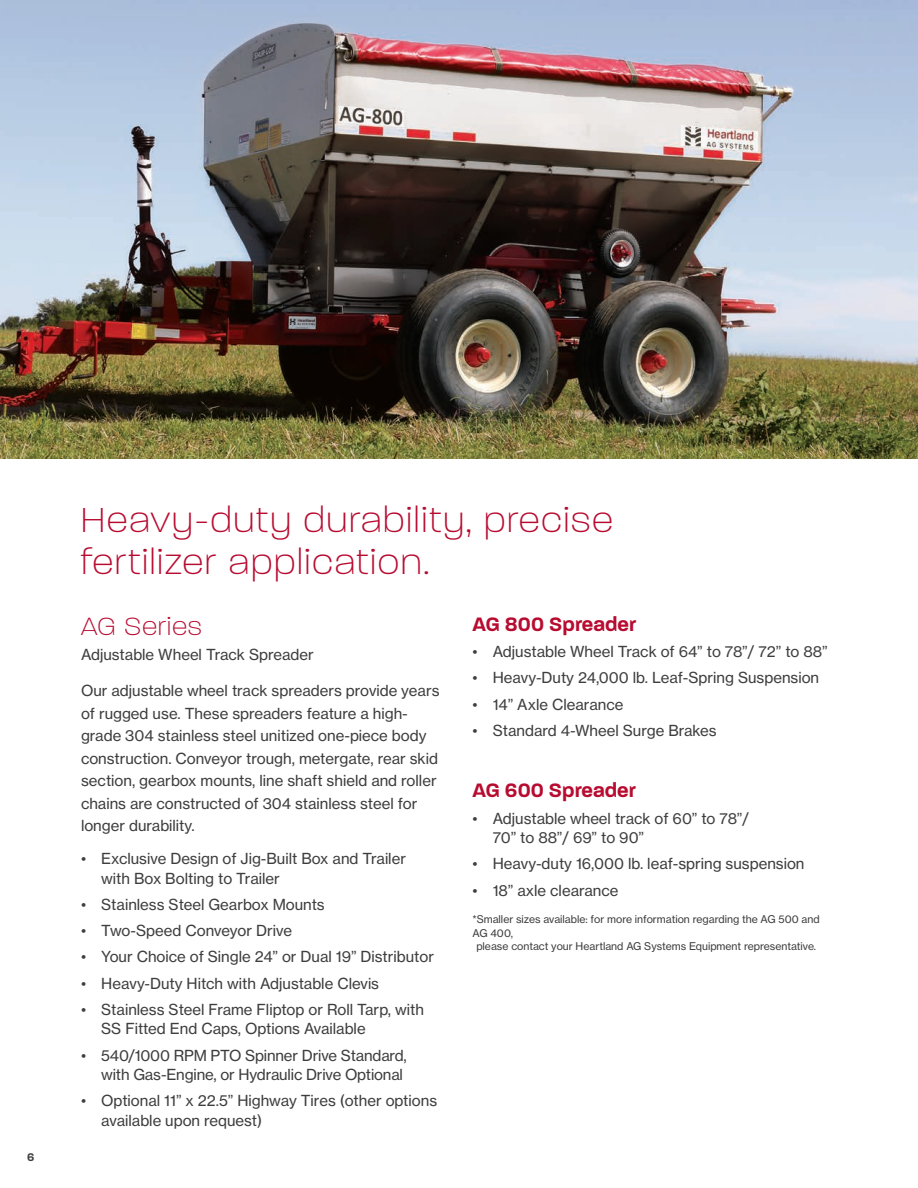
<style>
.page{position:relative;width:918px;height:1188px;background:#fff}
.page>*{position:absolute;margin:0;border:0;box-sizing:border-box;transform-origin:0 0}
.t1{font:200 37.5px/42px "Paralucent";letter-spacing:.06em;color:#b80b30}
.Product_Name{font:200 27px "Paralucent";letter-spacing:.05em;color:#b80b30}
.t2{font:600 21px "Paralucent";color:#b80b30}
.Body{font:15px/22.5px "N Haas Grotesk TX Pro 55 Rg";color:#3e3e3f}
.t3{font:600 12px "Paralucent";color:#3e3e3f}
.Body-2{font:10.5px "N Haas Grotesk TX Pro 55 Rg";color:#3e3e3f}
</style>
<div class="page">
<img style="left:0;top:0;width:918px;height:459px">
<p class="t3" style="left:27px;top:1150px;width:9px">6</p>
<h1 class="t1" style="left:81px;top:499px;width:533px">Heavy-duty durability, precise fertilizer application.</h1>
<p class="Product_Name" style="left:81px;top:611px;width:122px">AG Series</p>
<p class="Body" style="left:81px;top:643px;width:234px">Adjustable Wheel Track Spreader</p>
<p class="Body" style="left:81px;top:679px;width:360px">Our adjustable wheel track spreaders provide years of rugged use. These spreaders feature a high&shy;grade 304 stainless steel unitized one-piece body construction. Conveyor trough, metergate, rear skid section, gearbox mounts, line shaft shield and roller chains are constructed of 304 stainless steel for longer durability.</p>
<p class="Body" style="left:101px;top:849px;width:306px;line-height:19.5px;text-indent:-20px">• Exclusive Design of Jig-Built Box and Trailer with Box Bolting to Trailer</p>
<p class="Body" style="left:81px;top:893px;width:245px">• Stainless Steel Gearbox Mounts</p>
<p class="Body" style="left:81px;top:919px;width:213px">• Two-Speed Conveyor Drive</p>
<p class="Body" style="left:81px;top:946px;width:355px">• Your Choice of Single 24” or Dual 19” Distributor</p>
<p class="Body" style="left:81px;top:972px;width:300px">• Heavy-Duty Hitch with Adjustable Clevis</p>
<p class="Body" style="left:101px;top:1000px;width:324px;line-height:19.5px;text-indent:-20px">• Stainless Steel Frame Fliptop or Roll Tarp, with<br>SS Fitted End Caps, Options Available</p>
<p class="Body" style="left:81px;top:1045px;width:327px;line-height:19.5px;text-align:right">• 540/1000 RPM PTO Spinner Drive Standard, with Gas-Engine, or Hydraulic Drive Optional</p>
<p class="Body" style="left:101px;top:1091px;width:337px;line-height:19.5px;text-indent:-20px">• Optional 11” x 22.5” Highway Tires (other options available upon request)</p>
<h2 class="t2" style="left:472px;top:611px;width:165px">AG 800 Spreader</h2>
<p class="Body" style="left:472px;top:640px;width:357px">• Adjustable Wheel Track of 64” to 78”/ 72” to 88”</p>
<p class="Body" style="left:472px;top:667px;width:348px">• Heavy-Duty 24,000 lb. Leaf-Spring Suspension</p>
<p class="Body" style="left:472px;top:693px;width:152px">• 14” Axle Clearance</p>
<p class="Body" style="left:472px;top:719px;width:246px">• Standard 4-Wheel Surge Brakes</p>
<h2 class="t2" style="left:472px;top:778px;width:165px">AG 600 Spreader</h2>
<p class="Body" style="left:493px;top:808px;width:258px;line-height:19.5px;text-indent:-20px">• Adjustable wheel track of 60” to 78”/<br>70” to 88”/ 69” to 90”</p>
<p class="Body" style="left:472px;top:853px;width:334px">• Heavy-duty 16,000 lb. leaf-spring suspension</p>
<p class="Body" style="left:472px;top:879px;width:148px">• 18” axle clearance</p>
<p class="Body-2" style="left:472px;top:913px;width:349px">*Smaller sizes available: for more information regarding the AG 500 and</p>
<p class="Body-2" style="left:472px;top:927px;width:42px">AG 400,</p>
<p class="Body-2" style="left:476px;top:940px;width:341px">please contact your Heartland AG Systems Equipment representative.</p>
</div>
